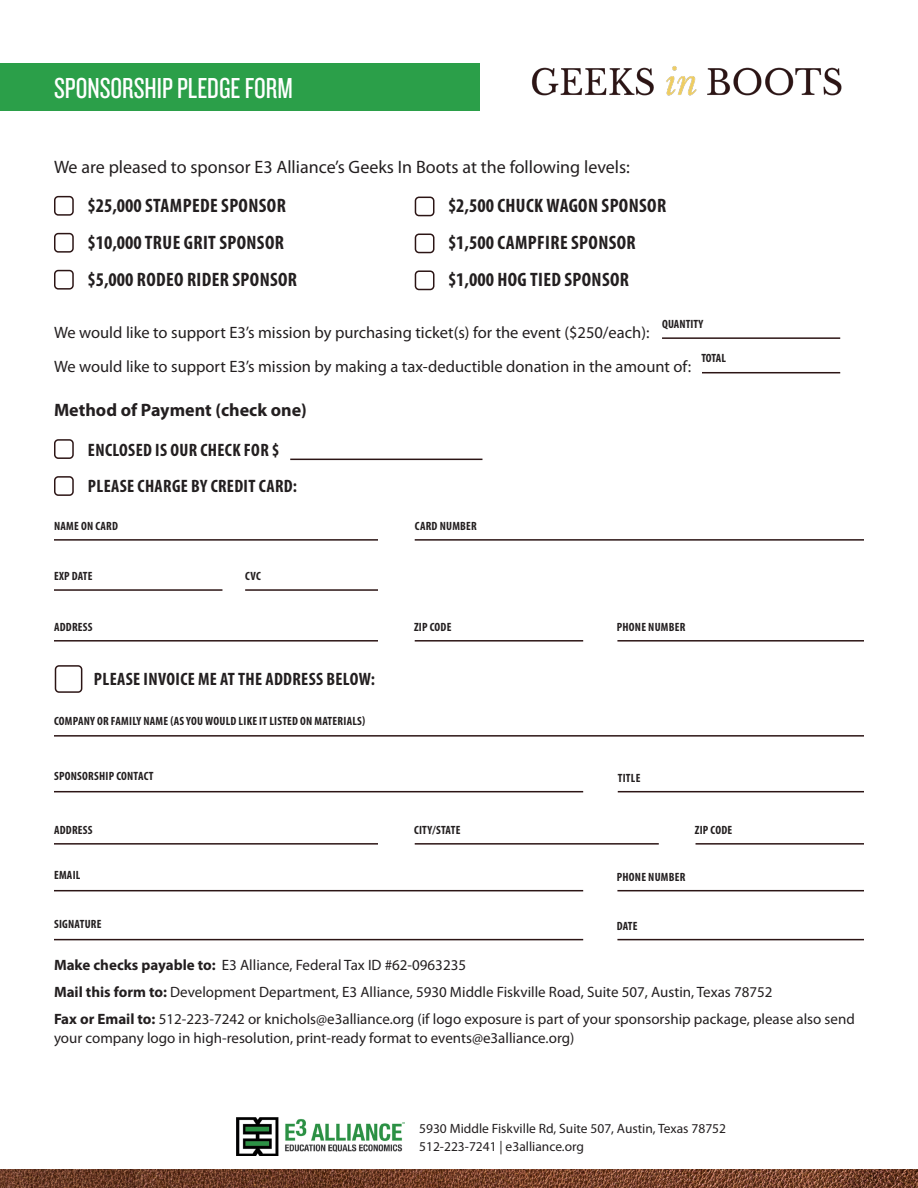
<style>
.page{position:relative;width:918px;height:1188px;background:#fff}
.page>*{position:absolute;margin:0;border:0;box-sizing:border-box;transform-origin:0 0}
.t1{font:30px "Knockout HTF28 Junior Featherwt";color:#fff}
.Sponsorship_Pledge{font:700 condensed 19.5px "Myriad Pro";letter-spacing:.02em;color:#231f20}
.Sponsorship_Pledge-2{font:700 condensed 18px "Myriad Pro";letter-spacing:.02em;color:#231f20}
.Body__Main{font:18px "Myriad Pro";color:#231f20}
.Pledge_Form_Field{font:700 18px "Myriad Pro";color:#231f20}
.Pledge_Form_Field-2{font:16.5px "Myriad Pro";color:#231f20}
.Footnotes_copy{font:15px/19.5px "Myriad Pro";color:#231f20}
.t2{font:13.5px/18px "Myriad Pro";color:#231f20}
.Pledge_Form_Fields{font:700 condensed 12px "Myriad Pro";letter-spacing:.02em;color:#231f20}
.Pledge_Form_Fields-2{font:700 condensed 12px "Myriad Pro";color:#231f20}
.s1{font-weight:700}
</style>
<div class="page">
<img style="left:236px;top:1118px;width:168px;height:38px">
<img style="left:531px;top:66px;width:311px;height:30px">
<img style="left:0;top:1170px;width:918px;height:18px">
<div style="left:0;top:64px;width:480px;height:47px;background:#2b9f49"></div>
<div style="left:54px;top:196px;width:20px;height:20px;border:2px solid #2c1515;border-radius:4px"></div>
<div style="left:54px;top:270px;width:20px;height:20px;border:2px solid #2c1515;border-radius:4px"></div>
<div style="left:415px;top:234px;width:19px;height:19px;border:2px solid #2c1515;border-radius:4px"></div>
<div style="left:54px;top:439px;width:20px;height:20px;border:2px solid #2c1515;border-radius:4px"></div>
<div style="left:54px;top:233px;width:20px;height:20px;border:2px solid #2c1515;border-radius:4px"></div>
<div style="left:415px;top:197px;width:19px;height:19px;border:2px solid #2c1515;border-radius:4px"></div>
<div style="left:415px;top:270px;width:19px;height:20px;border:2px solid #2c1515;border-radius:4px"></div>
<div style="left:54px;top:476px;width:20px;height:20px;border:2px solid #2c1515;border-radius:4px"></div>
<div style="left:55px;top:665px;width:27px;height:28px;border:2px solid #2c1515;border-radius:4px"></div>
<hr style="left:662px;top:337px;width:178px;height:2px;background:#2c1515">
<hr style="left:54px;top:539px;width:324px;height:2px;background:#2c1515">
<hr style="left:54px;top:735px;width:810px;height:2px;background:#2c1515">
<hr style="left:54px;top:791px;width:529px;height:1px;background:#2c1515">
<hr style="left:54px;top:890px;width:529px;height:1px;background:#2c1515">
<hr style="left:54px;top:939px;width:529px;height:1px;background:#2c1515">
<hr style="left:618px;top:791px;width:246px;height:1px;background:#2c1515">
<hr style="left:54px;top:640px;width:324px;height:2px;background:#2c1515">
<hr style="left:54px;top:843px;width:324px;height:2px;background:#2c1515">
<hr style="left:415px;top:539px;width:449px;height:2px;background:#2c1515">
<hr style="left:54px;top:589px;width:168px;height:2px;background:#2c1515">
<hr style="left:245px;top:589px;width:133px;height:2px;background:#2c1515">
<hr style="left:702px;top:372px;width:138px;height:1px;background:#2c1515">
<hr style="left:290px;top:459px;width:192px;height:1px;background:#2c1515">
<hr style="left:415px;top:640px;width:168px;height:2px;background:#2c1515">
<hr style="left:415px;top:843px;width:244px;height:2px;background:#2c1515">
<hr style="left:696px;top:843px;width:168px;height:2px;background:#2c1515">
<hr style="left:617px;top:640px;width:247px;height:2px;background:#2c1515">
<hr style="left:617px;top:890px;width:247px;height:1px;background:#2c1515">
<hr style="left:617px;top:939px;width:247px;height:1px;background:#2c1515">
<p class="t1" style="left:54px;top:73px;width:240px">SPONSORSHIP PLEDGE FORM</p>
<p class="Body__Main" style="left:54px;top:156px;width:578px">We are pleased to sponsor E3 Alliance’s Geeks In Boots at the following levels:</p>
<p class="Sponsorship_Pledge" style="left:87px;top:193px;width:200px">$25,000 STAMPEDE SPONSOR</p>
<p class="Sponsorship_Pledge" style="left:87px;top:230px;width:198px">$10,000 TRUE GRIT SPONSOR</p>
<p class="Sponsorship_Pledge" style="left:87px;top:267px;width:211px">$5,000 RODEO RIDER SPONSOR</p>
<p class="Sponsorship_Pledge" style="left:448px;top:193px;width:220px">$2,500 CHUCK WAGON SPONSOR</p>
<p class="Sponsorship_Pledge" style="left:448px;top:230px;width:189px">$1,500 CAMPFIRE SPONSOR</p>
<p class="Sponsorship_Pledge" style="left:448px;top:267px;width:183px">$1,000 HOG TIED SPONSOR</p>
<p class="Pledge_Form_Fields-2" style="left:662px;top:317px;width:43px">QUANTITY</p>
<p class="Pledge_Form_Field-2" style="left:54px;top:322px;width:597px">We would like to support E3’s mission by purchasing ticket(s) for the event ($250/each):</p>
<p class="Pledge_Form_Field-2" style="left:54px;top:357px;width:639px">We would like to support E3’s mission by making a tax-deductible donation in the amount of:</p>
<p class="Pledge_Form_Field" style="left:54px;top:399px;width:254px">Method of Payment (check one)</p>
<p class="Pledge_Form_Fields" style="left:701px;top:350px;width:26px">TOTAL</p>
<p class="Sponsorship_Pledge-2" style="left:88px;top:439px;width:193px">ENCLOSED IS OUR CHECK FOR $</p>
<p class="Sponsorship_Pledge-2" style="left:88px;top:474px;width:211px">PLEASE CHARGE BY CREDIT CARD:</p>
<p class="Pledge_Form_Fields" style="left:54px;top:519px;width:65px">NAME ON CARD</p>
<p class="Pledge_Form_Fields" style="left:54px;top:569px;width:40px">EXP DATE</p>
<p class="Pledge_Form_Fields" style="left:245px;top:569px;width:17px">CVC</p>
<p class="Pledge_Form_Fields" style="left:54px;top:619px;width:40px">ADDRESS</p>
<p class="Sponsorship_Pledge-2" style="left:94px;top:667px;width:283px">PLEASE INVOICE ME AT THE ADDRESS BELOW:</p>
<p class="Pledge_Form_Fields" style="left:54px;top:713px;width:313px">COMPANY OR FAMILY NAME (AS YOU WOULD LIKE IT LISTED ON MATERIALS)</p>
<p class="Pledge_Form_Fields" style="left:54px;top:769px;width:101px">SPONSORSHIP CONTACT</p>
<p class="Pledge_Form_Fields" style="left:54px;top:823px;width:40px">ADDRESS</p>
<p class="Pledge_Form_Fields" style="left:54px;top:868px;width:28px">EMAIL</p>
<p class="Pledge_Form_Fields" style="left:54px;top:917px;width:49px">SIGNATURE</p>
<p class="Pledge_Form_Fields" style="left:415px;top:519px;width:64px">CARD NUMBER</p>
<p class="Pledge_Form_Fields" style="left:414px;top:619px;width:39px">ZIP CODE</p>
<p class="Pledge_Form_Fields" style="left:617px;top:619px;width:70px">PHONE NUMBER</p>
<p class="Pledge_Form_Fields" style="left:618px;top:770px;width:24px">TITLE</p>
<p class="Pledge_Form_Fields" style="left:414px;top:823px;width:48px">CITY/STATE</p>
<p class="Pledge_Form_Fields" style="left:695px;top:823px;width:39px">ZIP CODE</p>
<p class="Pledge_Form_Fields" style="left:617px;top:869px;width:70px">PHONE NUMBER</p>
<p class="Pledge_Form_Fields" style="left:617px;top:918px;width:22px">DATE</p>
<p class="Footnotes_copy" style="left:54px;top:955px;width:414px"><span class="s1">Make checks payable to:</span> E3 Alliance, Federal Tax ID #62-0963235</p>
<p class="Footnotes_copy" style="left:54px;top:982px;width:720px"><span class="s1">Mail this form to:</span> Development Department, E3 Alliance, 5930 Middle Fiskville Road, Suite 507, Austin, Texas 78752</p>
<p class="Footnotes_copy" style="left:54px;top:1009px;width:802px"><span class="s1">Fax or Email to:</span> 512-223-7242 or knichols@e3alliance.org (if logo exposure is part of your sponsorship package, please also send your company logo in high-resolution, print-ready format to events@e3alliance.org)</p>
<p class="t2" style="left:419px;top:1120px;width:308px">5930 Middle Fiskville Rd, Suite 507, Austin, Texas 78752<br>512-223-7241 | e3alliance.org</p>
</div>
